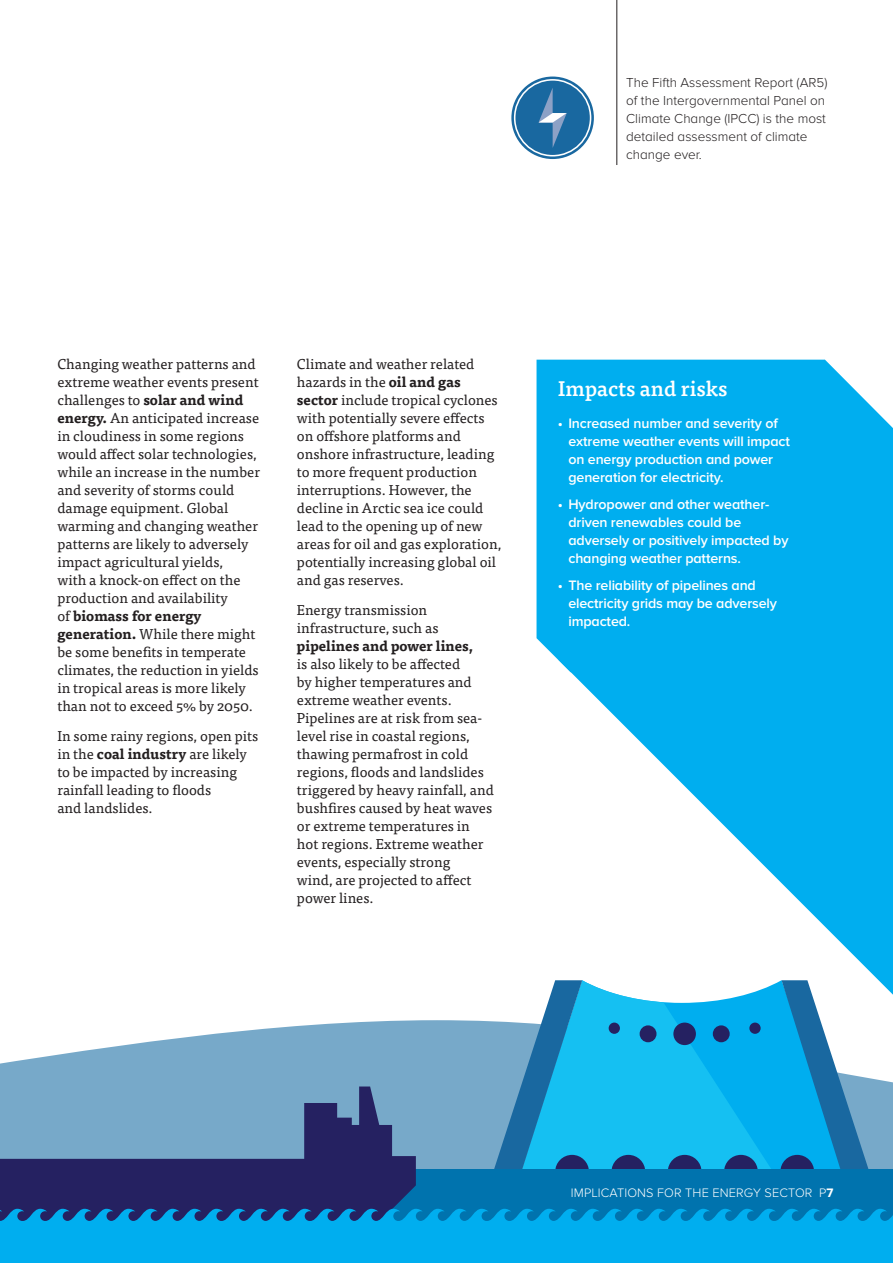
<style>
.page{position:relative;width:893px;height:1263px;background:#fff}
.page>*{position:absolute;margin:0;border:0;box-sizing:border-box;transform-origin:0 0}
.Callout_Box_-_H1{font:500 21px "Tisa Pro";color:#fff}
.t1{font:14.25px/18px "Tisa Pro";color:#231f20}
.t2{font:600 14.25px/18px "Proxima Nova";letter-spacing:-.01em;color:#fff}
.SmallDesc_-_Standard{font:300 13.5px/18px "Proxima Nova";color:#231f20}
.Page_Number{font:300 12.75px "Proxima Nova";letter-spacing:.01em;color:#fff}
.s1{font-weight:700}
</style>
<div class="page">
<svg style="left:0;top:1020px;width:893px;height:149px;fill:#77a9c9"></svg>
<svg style="left:701px;top:995px;width:72px;height:174px;background:#09b4ef"></svg>
<div style="left:713px;top:1025px;width:17px;height:17px;background:#252161;border-radius:50%"></div>
<div style="left:749px;top:1022px;width:12px;height:12px;background:#252161;border-radius:50%"></div>
<svg style="left:493px;top:980px;width:208px;height:189px;background:#31aedd"></svg>
<svg style="left:724px;top:1155px;width:34px;height:14px"></svg>
<svg style="left:780px;top:995px;width:89px;height:174px"></svg>
<div style="left:0;top:1169px;width:893px;height:94px;background:#0073ae"></div>
<svg style="left:0;top:1086px;width:416px;height:123px;background:#4e6595"></svg>
<svg style="left:558px;top:360px;width:335px;height:635px;fill:#00aeef"></svg>
<div style="left:536px;top:360px;width:289px;height:312px;background:#00aeef"></div>
<svg style="left:0;top:1209px;width:893px;height:54px;background:#01a3e3"></svg>
<div style="left:511px;top:77px;width:83px;height:82px;background:#1968a0;border-radius:50%"></div>
<div style="left:514px;top:79px;width:77px;height:78px;border:2px solid #fff;border-radius:50%"></div>
<svg style="left:539px;top:88px;width:28px;height:60px"></svg>
<hr style="left:616px;top:0;width:1px;height:165px;background:#231f20">
<p class="SmallDesc_-_Standard" style="left:626px;top:74px;width:203px">The Fifth Assessment Report (AR5) of the Intergovernmental Panel on<br>Climate Change (IPCC) is the most detailed assessment of climate change ever.</p>
<p class="t1" style="left:57px;top:354px;width:204px">Changing weather patterns and extreme weather events present challenges to <span class="s1">solar and wind energy.</span> An anticipated increase in cloudiness in some regions would affect solar technologies, while an increase in the number and severity of storms could damage equipment. Global warming and changing weather patterns are likely to adversely impact agricultural yields,<br>with a knock-on effect on the production and availability<br>of <span class="s1">biomass for energy generation.</span> While there might be some benefits in temperate climates, the reduction in yields in tropical areas is more likely than not to exceed 5% by 2050.</p>
<p class="t1" style="left:57px;top:726px;width:202px">In some rainy regions, open pits in the <span class="s1">coal industry</span> are likely to be impacted by increasing rainfall leading to floods<br>and landslides.</p>
<p class="t1" style="left:297px;top:354px;width:206px">Climate and weather related hazards in the <span class="s1">oil and gas sector</span> include tropical cyclones with potentially severe effects on offshore platforms and onshore infrastructure, leading to more frequent production interruptions. However, the decline in Arctic sea ice could lead to the opening up of new areas for oil and gas exploration, potentially increasing global oil and gas reserves.</p>
<p class="t1" style="left:297px;top:600px;width:198px">Energy transmission infrastructure, such as <span class="s1">pipelines and power lines,<br></span>is also likely to be affected<br>by higher temperatures and extreme weather events.<br>Pipelines are at risk from sea&shy;level rise in coastal regions, thawing permafrost in cold regions, floods and landslides triggered by heavy rainfall, and bushfires caused by heat waves or extreme temperatures in hot regions. Extreme weather events, especially strong<br>wind, are projected to affect power lines.</p>
<p class="Callout_Box_-_H1" style="left:558px;top:373px;width:171px">Impacts and risks</p>
<p class="t2" style="left:568px;top:414px;width:223px;text-indent:-11px">• Increased number and severity of extreme weather events will impact on energy production and power generation for electricity.</p>
<p class="t2" style="left:568px;top:495px;width:222px;text-indent:-11px">• Hydropower and other weather&shy;driven renewables could be adversely or positively impacted by changing weather patterns.</p>
<p class="t2" style="left:568px;top:576px;width:210px;text-indent:-11px">• The reliability of pipelines and electricity grids may be adversely impacted.</p>
<p class="Page_Number" style="left:571px;top:1185px;width:264px">IMPLICATIONS FOR THE ENERGY SECTOR P<span class="s1">7</span></p>
</div>
